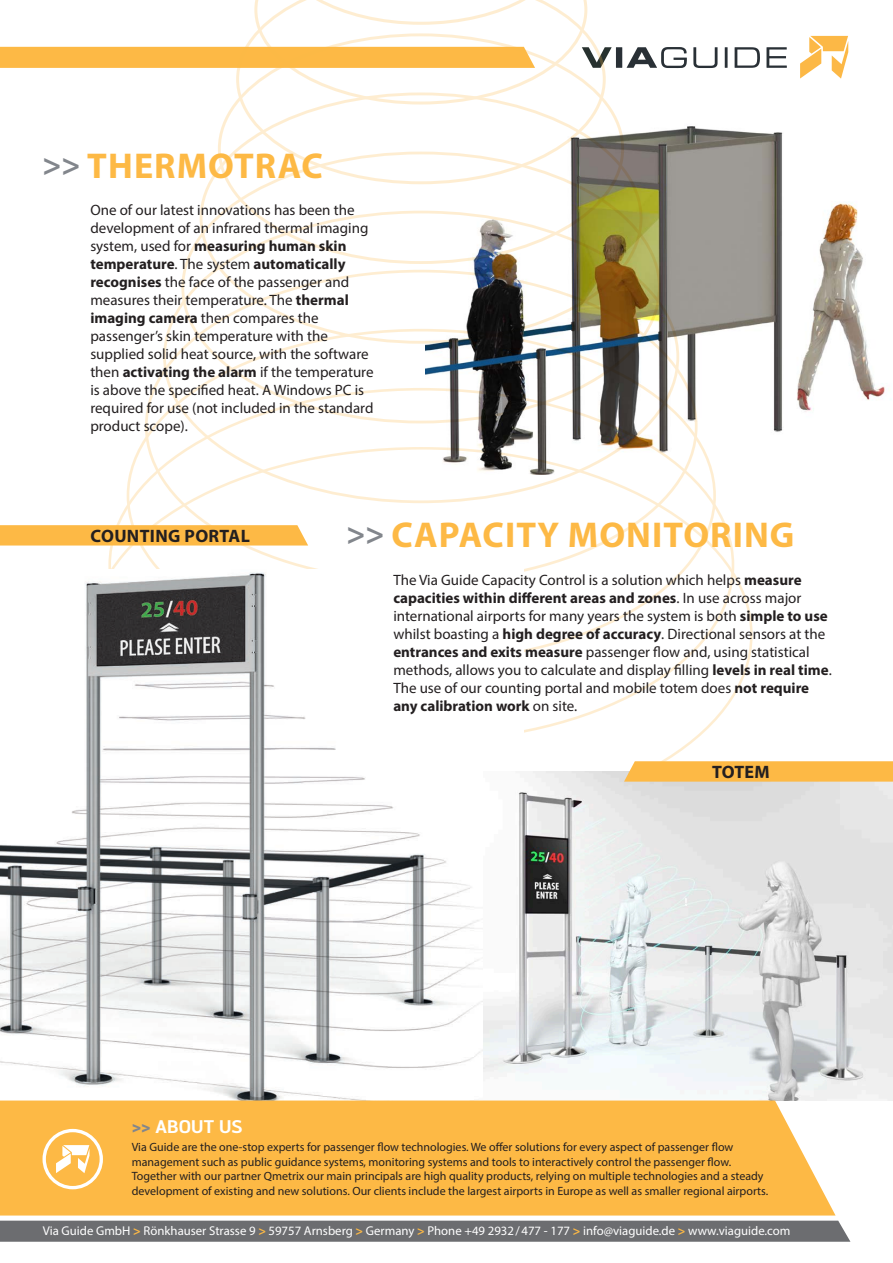
<style>
.page{position:relative;width:893px;height:1263px;background:#fff}
.page>*{position:absolute;margin:0;border:0;box-sizing:border-box;transform-origin:0 0}
.t1{font:700 36px "Myriad Pro";letter-spacing:.03em;color:#fdb945}
.t2{font:700 18px "Myriad Pro";letter-spacing:.02em;color:#231f20}
.t3{font:700 18px "Centuma";letter-spacing:.01em;color:#fff}
.t4{font:15px/18px "Myriad Pro";color:#231f20}
.t5{font:12.75px "Myriad Pro";color:#fff}
.t6{font:12px/14.4px "Myriad Pro";color:#231f20}
.s1{font-size:31.8px;color:#82868c}
.s2{font-weight:700}
.s3{color:#82868c}
.s4{font-weight:700;color:#fdb945}
</style>
<div class="page">
<svg style="left:766px;top:47px;width:21px;height:21px"></svg>
<svg style="left:693px;top:47px;width:24px;height:21px"></svg>
<svg style="left:800px;top:36px;width:49px;height:43px"></svg>
<svg style="left:725px;top:47px;width:3px;height:21px"></svg>
<svg style="left:735px;top:47px;width:25px;height:21px"></svg>
<svg style="left:0;top:46px;width:687px;height:59px"></svg>
<svg style="left:236px;top:0;width:370px;height:184px"></svg>
<img style="left:425px;top:106px;width:460px;height:368px">
<img style="left:0;top:572px;width:483px;height:528px">
<img style="left:483px;top:771px;width:410px;height:329px">
<svg style="left:0;top:1220px;width:850px;height:22px;background:#727376"></svg>
<div style="left:0;top:1100px;width:836px;height:115px;background:#fdb945"></div>
<svg style="left:44px;top:1130px;width:57px;height:58px"></svg>
<div style="left:43px;top:1129px;width:60px;height:60px;border:3px solid #fff;border-radius:50%"></div>
<svg style="left:56px;top:1145px;width:34px;height:28px"></svg>
<div style="left:0;top:525px;width:308px;height:20px;background:#fdb945"></div>
<svg style="left:624px;top:761px;width:269px;height:21px;background:#fcbb4d"></svg>
<svg style="left:685px;top:897px;width:2px;height:9px"></svg>
<h1 class="t1" style="left:43px;top:143px;width:282px"><span class="s1">&gt;&gt;</span> THERMOTRAC</h1>
<p class="t4" style="left:90px;top:201px;width:285px">One of our latest innovations has been the development of an infrared thermal imaging system, used for <span class="s2">measuring human skin temperature</span>. The system <span class="s2">automatically recognises</span> the face of the passenger and measures their temperature. The <span class="s2">thermal imaging camera</span> then compares the passenger’s skin temperature with the supplied solid heat source, with the software then <span class="s2">activating the alarm</span> if the temperature is above the specified heat. A Windows PC is required for use (not included in the standard product scope).</p>
<p class="t2" style="left:91px;top:524px;width:161px">COUNTING PORTAL</p>
<h1 class="t1" style="left:347px;top:511px;width:449px"><span class="s1">&gt;&gt;</span> CAPACITY MONITORING</h1>
<p class="t4" style="left:393px;top:571px;width:440px">The Via Guide Capacity Control is a solution which helps <span class="s2">measure capacities within different areas and zones</span>. In use across major international airports for many years the system is both <span class="s2">simple to use </span>whilst boasting a <span class="s2">high degree of accuracy</span>. Directional sensors at the <span class="s2">entrances and exits measure</span> passenger flow and, using statistical methods, allows you to calculate and display filling <span class="s2">levels in real time</span>.<br>The use of our counting portal and mobile totem does <span class="s2">not require any calibration work</span> on site.</p>
<p class="t2" style="left:712px;top:760px;width:59px">TOTEM</p>
<p class="t3" style="left:132px;top:1114px;width:112px"><span class="s3">&gt;&gt;</span> ABOUT US</p>
<p class="t6" style="left:132px;top:1140px;width:638px">Via Guide are the one-stop experts for passenger flow technologies. We offer solutions for every aspect of passenger flow management such as public guidance systems, monitoring systems and tools to interactively control the passenger flow.<br>Together with our partner Qmetrix our main principals are high quality products, relying on multiple technologies and a steady development of existing and new solutions. Our clients include the largest airports in Europe as well as smaller regional airports.</p>
<p class="t5" style="left:43px;top:1223px;width:749px">Via Guide GmbH <span class="s4">&gt;</span> Rönkhauser Strasse 9 <span class="s4">&gt;</span> 59757 Arnsberg <span class="s4">&gt;</span> Germany <span class="s4">&gt;</span> Phone +49 2932/477 - 177 <span class="s4">&gt;</span> info@viaguide.de <span class="s4">&gt;</span> www.viaguide.com</p>
</div>
